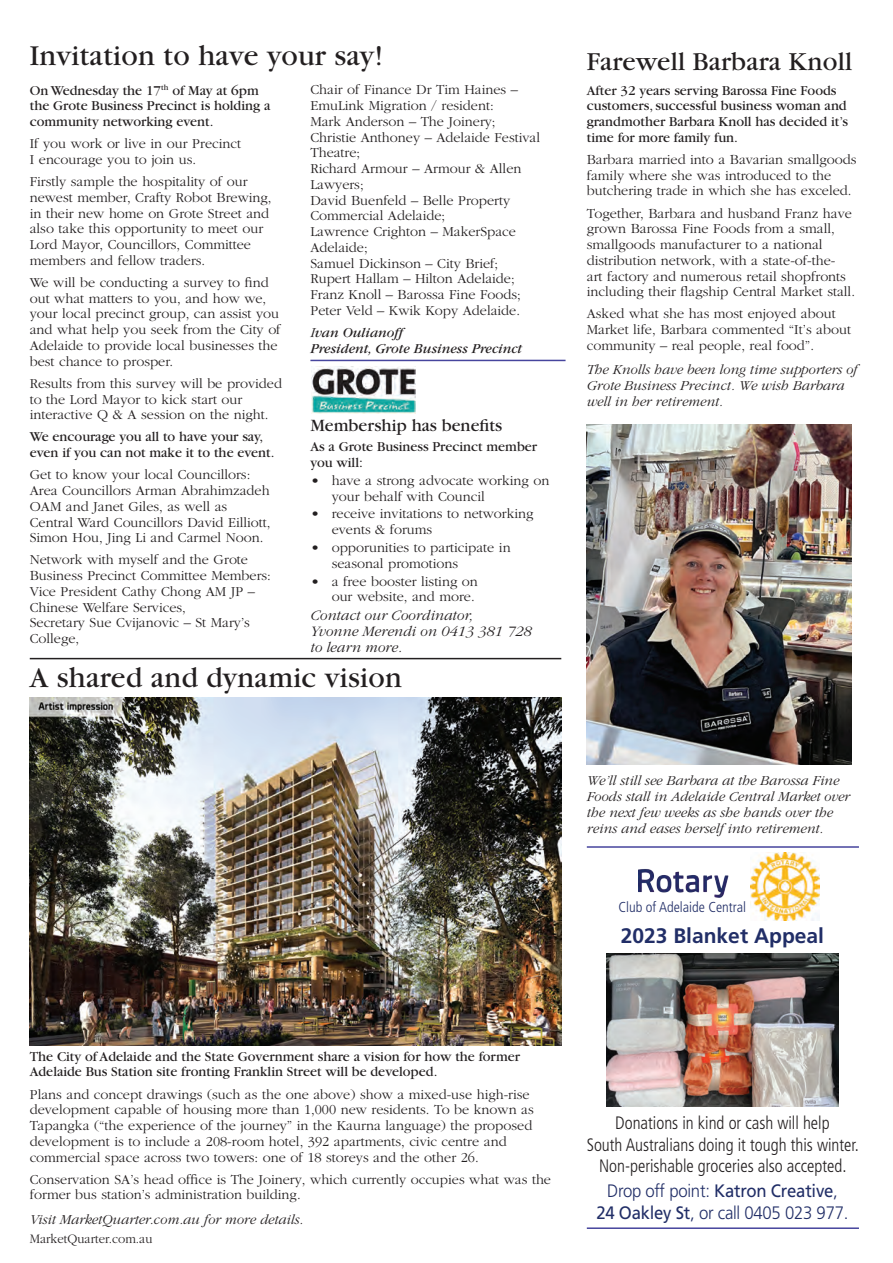
<style>
.page{position:relative;width:893px;height:1263px;background:#fff}
.page>*{position:absolute;margin:0;border:0;box-sizing:border-box;transform-origin:0 0}
.t1{font:30px "Garamond";letter-spacing:.01em;color:#231f20}
.t2{font:27px "Garamond";letter-spacing:.01em;color:#231f20}
.t3{font:700 21px "Frutiger";color:#212e67}
.t4{font:300 condensed 18px/21.6px "Frutiger";color:#231f20;text-align:center;scale:.95 1}
.t5{font:300 18px/21.6px "Frutiger";letter-spacing:-.015em;color:#212e67;text-align:center;scale:.93 1}
.t6{font:18px "Garamond";color:#231f20}
.t7{font:italic 300 15px/15.8px "Garamond";color:#231f20}
.t8{font:300 condensed 14.4px "Frutiger";color:#212e67}
.t9{font:300 14.25px/15.8px "Garamond";color:#231f20}
.t10{font:14.25px/15.8px "Garamond";color:#231f20}
.t11{font:italic 300 14.25px/15.8px "Garamond";color:#231f20}
.t12{font:italic 14.25px/15.8px "Garamond";color:#231f20}
.t13{font:300 13.5px "Garamond";color:#231f20;scale:.95 1}
.s1{font-weight:300}
.s2{font-weight:400}
</style>
<div class="page">
<hr style="left:587px;top:846px;width:272px;height:2px;background:#323092">
<hr style="left:587px;top:1227px;width:272px;height:2px;background:#323092">
<hr style="left:30px;top:658px;width:531px;height:1px;background:#231f20">
<img style="left:30px;top:697px;width:531px;height:348px">
<img style="left:587px;top:424px;width:264px;height:340px">
<img style="left:606px;top:954px;width:233px;height:153px">
<img style="left:751px;top:853px;width:68px;height:67px">
<img style="left:639px;top:869px;width:90px;height:29px">
<hr style="left:310px;top:360px;width:256px;height:1px;background:#323092">
<img style="left:312px;top:366px;width:103px;height:47px">
<h1 class="t1" style="left:30px;top:40px;width:355px">Invitation to have your say!</h1>
<p class="t9" style="left:310px;top:82px;width:231px">Chair of Finance Dr Tim Haines –<br>EmuLink Migration / resident:<br>Mark Anderson – The Joinery;<br>Christie Anthoney – Adelaide Festival<br>Theatre;<br>Richard Armour – Armour &amp; Allen<br>Lawyers;<br>David Buenfeld – Belle Property<br>Commercial Adelaide;<br>Lawrence Crighton – MakerSpace<br>Adelaide;<br>Samuel Dickinson – City Brief;<br>Rupert Hallam – Hilton Adelaide;<br>Franz Knoll – Barossa Fine Foods;<br>Peter Veld – Kwik Kopy Adelaide.</p>
<p class="t12" style="left:310px;top:325px;width:213px"><span class="s1">I</span>van Oulianoff<br>President, Grote Business Precinct</p>
<p class="t10" style="left:30px;top:82px;width:242px">On Wednesday the 17<sup>th</sup> of May at 6pm the Grote Business Precinct is holding a community networking event.</p>
<p class="t9" style="left:30px;top:136px;width:213px">If you work or live in our Precinct<br>I encourage you to join us.</p>
<p class="t9" style="left:30px;top:174px;width:243px">Firstly sample the hospitality of our newest member, Crafty Robot Brewing, in their new home on Grote Street and also take this opportunity to meet our Lord Mayor, Councillors, Committee members and fellow traders.</p>
<p class="t9" style="left:30px;top:275px;width:252px">We will be conducting a survey to find out what matters to you, and how we, your local precinct group, can assist you and what help you seek from the City of Adelaide to provide local businesses the best chance to prosper.</p>
<p class="t9" style="left:30px;top:376px;width:254px">Results from this survey will be provided to the Lord Mayor to kick start our interactive Q &amp; A session on the night.</p>
<p class="t10" style="left:30px;top:429px;width:246px">We encourage you all to have your say, even if you can not make it to the event.</p>
<p class="t9" style="left:30px;top:467px;width:242px">Get to know your local Councillors:<br>Area Councillors Arman Abrahimzadeh OAM and Janet Giles, as well as Central Ward Councillors David Eilliott, Simon Hou, Jing Li and Carmel Noon.</p>
<p class="t9" style="left:30px;top:552px;width:243px">Network with myself and the Grote<br>Business Precinct Committee Members:<br>Vice President Cathy Chong AM JP –<br>Chinese Welfare Services,<br>Secretary Sue Cvijanovic – St Mary’s<br>College,</p>
<p class="t6" style="left:310px;top:416px;width:193px">Membership has benefits</p>
<p class="t10" style="left:310px;top:439px;width:228px">As a Grote Business Precinct member you will:</p>
<p class="t9" style="left:332px;top:473px;width:219px;text-indent:-21px">• have a strong advocate working on your behalf with Council</p>
<p class="t9" style="left:332px;top:506px;width:203px;text-indent:-21px">• receive invitations to networking events &amp; forums</p>
<p class="t9" style="left:332px;top:540px;width:180px;text-indent:-21px">• opporunities to participate in seasonal promotions</p>
<p class="t9" style="left:311px;top:574px;width:169px;text-align:right">• a free booster listing on our website, and more.</p>
<p class="t7" style="left:310px;top:608px;width:223px">Contact our Coordinator,<br>Yvonne Merendi on 0413 381 728 to learn more.</p>
<h1 class="t1" style="left:30px;top:662px;width:374px">A shared and dynamic vision</h1>
<h2 class="t2" style="left:587px;top:47px;width:267px">Farewell Barbara Knoll</h2>
<p class="t10" style="left:587px;top:82px;width:263px">After 32 years serving Barossa Fine Foods customers, successful business woman and grandmother Barbara Knoll has decided it’s time for more family fun.</p>
<p class="t9" style="left:587px;top:152px;width:271px">Barbara married into a Bavarian smallgoods family where she was introduced to the butchering trade in which she has exceled.</p>
<p class="t9" style="left:587px;top:205px;width:270px">Together, Barbara and husband Franz have grown Barossa Fine Foods from a small, smallgoods manufacturer to a national distribution network, with a state-of-the-<br>art factory and numerous retail shopfronts including their flagship Central Market stall.</p>
<p class="t9" style="left:587px;top:306px;width:266px">Asked what she has most enjoyed about<br>Market life, Barbara commented “It’s about community – real people, real food”.</p>
<p class="t11" style="left:587px;top:362px;width:272px">The Knolls have been long time supporters of<br>Grote Business Precinct. We wish Barbara well in her retirement.</p>
<p class="t11" style="left:587px;top:773px;width:264px">We’ll still see Barbara at the Barossa Fine Foods stall in Adelaide Central Market over the next few weeks as she hands over the reins and eases herself into retirement.</p>
<p class="t8" style="left:618px;top:899px;width:129px">Club of Adelaide Central</p>
<h3 class="t3" style="left:621px;top:924px;width:205px">2023 Blanket Appeal</h3>
<p class="t10" style="left:30px;top:1048px;width:492px">The City of Adelaide and the State Government share a vision for how the former<br>Adelaide Bus Station site fronting Franklin Street will be developed.</p>
<p class="t9" style="left:30px;top:1086px;width:506px">Plans and concept drawings (such as the one above) show a mixed-use high-rise development capable of housing more than 1,000 new residents. To be known as Tapangka (“the experience of the journey” in the Kaurna language) the proposed development is to include a 208-room hotel, 392 apartments, civic centre and commercial space across two towers: one of 18 storeys and the other 26.</p>
<p class="t9" style="left:30px;top:1171px;width:523px">Conservation SA’s head office is The Joinery, which currently occupies what was the former bus station’s administration building.</p>
<p class="t11" style="left:30px;top:1212px;width:275px">Visit MarketQuarter.com.au for more details.</p>
<p class="t13" style="left:30px;top:1232px;width:131px">MarketQuarter.com.au</p>
<p class="t4" style="left:587px;top:1112px;width:288px">Donations in kind or cash will help<br>South Australians doing it tough this winter.<br>Non-perishable groceries also accepted.</p>
<p class="t5" style="left:596px;top:1180px;width:272px">Drop off point: <span class="s2">Katron Creative</span>,<br><span class="s2">24 Oakley St</span>, or call 0405 023 977.</p>
</div>
